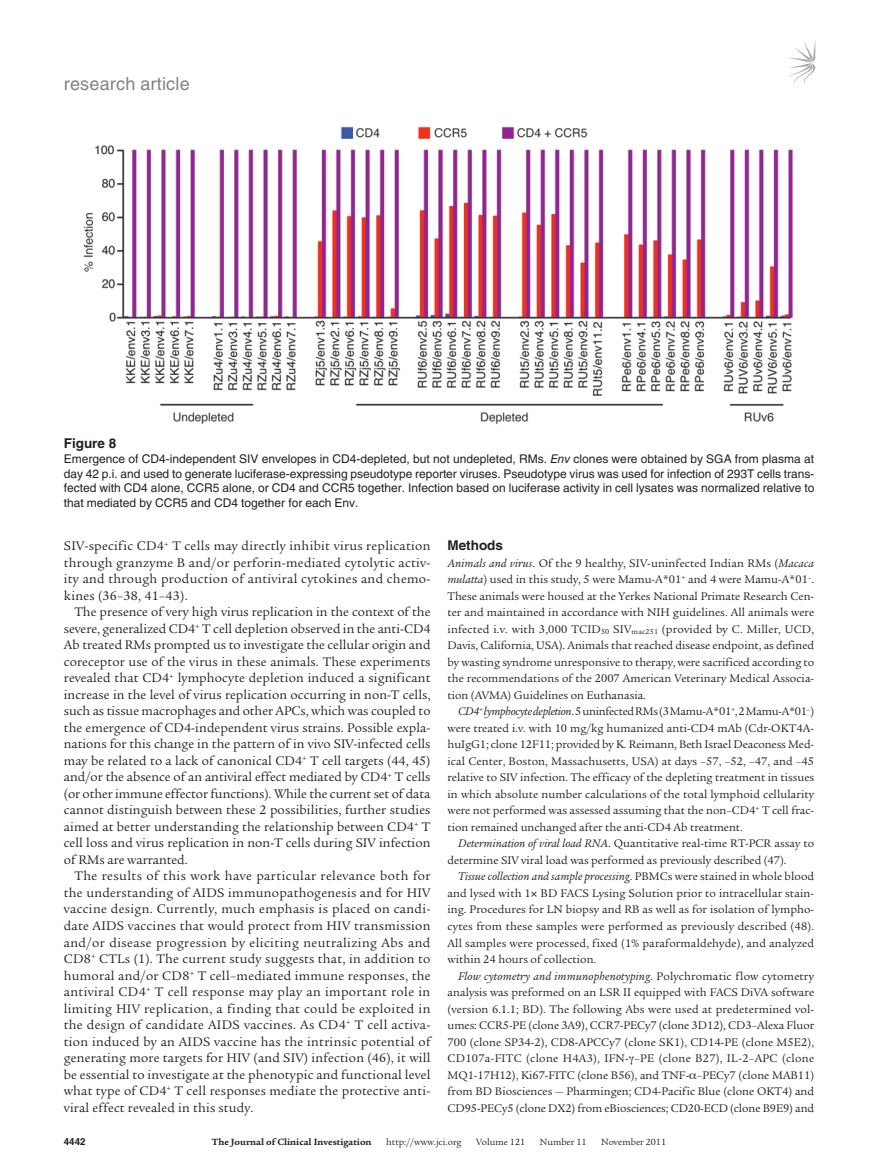
<style>
.page{position:relative;width:878px;height:1175px;background:#fff}
.page>*{position:absolute;margin:0;border:0;box-sizing:border-box;transform-origin:0 0}
.t1{font:18px "Helvetica LT Std";letter-spacing:.01em;color:#808285}
.t2{font:13.5px/16.5px "Legacy Serif Std";letter-spacing:.015em;color:#231f20;text-align:justify}
.t3{font:700 13.5px "Helvetica LT Std";color:#231f20}
.t4{font:12px/16.5px "Legacy Serif Std";color:#231f20;text-align:justify}
.t5{font:12px/14.7px "Helvetica LT Std";color:#231f20;text-align:justify}
.t6{font:9.75px "Legacy Serif Std";color:#231f20}
.t7{font:700 9.75px "Legacy Serif Std";color:#231f20}
.t8{font:700 9.75px "Helvetica LT Std";color:#231f20}
.s1{font-style:italic}
</style>
<div class="page">
<svg style="left:789px;top:42px;width:26px;height:43px"></svg>
<img style="left:83px;top:126px;width:710px;height:299px">
<h1 class="t1" style="left:64px;top:73px;width:127px">research article</h1>
<p class="t3" style="left:64px;top:435px;width:54px">Figure 8</p>
<p class="t5" style="left:64px;top:451px;width:752px">Emergence of CD4-independent SIV envelopes in CD4-depleted, but not undepleted, RMs. <span class="s1">Env</span> clones were obtained by SGA from plasma at day 42 p.i. and used to generate luciferase-expressing pseudotype reporter viruses. Pseudotype virus was used for infection of 293T cells trans&shy;fected with CD4 alone, CCR5 alone, or CD4 and CCR5 together. Infection based on luciferase activity in cell lysates was normalized relative to that mediated by CCR5 and CD4 together for each Env.</p>
<p class="t2" style="left:64px;top:538px;width:368px">SIV-specific CD4<sup>+</sup> T cells may directly inhibit virus replication through granzyme B and/or perforin-mediated cytolytic activ&shy;ity and through production of antiviral cytokines and chemo&shy;kines (36–38, 41–43).</p>
<p class="t2" style="left:64px;top:604px;width:368px;text-indent:11px">The presence of very high virus replication in the context of the severe, generalized CD4<sup>+</sup> T cell depletion observed in the anti-CD4<br>Ab treated RMs prompted us to investigate the cellular origin and coreceptor use of the virus in these animals. These experiments revealed that CD4<sup>+</sup> lymphocyte depletion induced a significant increase in the level of virus replication occurring in non-T cells, such as tissue macrophages and other APCs, which was coupled to the emergence of CD4-independent virus strains. Possible expla&shy;nations for this change in the pattern of in vivo SIV-infected cells may be related to a lack of canonical CD4<sup>+</sup> T cell targets (44, 45) and/or the absence of an antiviral effect mediated by CD4<sup>+</sup> T cells (or other immune effector functions). While the current set of data cannot distinguish between these 2 possibilities, further studies aimed at better understanding the relationship between CD4<sup>+</sup> T cell loss and virus replication in non-T cells during SIV infection of RMs are warranted.</p>
<p class="t2" style="left:64px;top:868px;width:368px;text-indent:11px">The results of this work have particular relevance both for the understanding of AIDS immunopathogenesis and for HIV vaccine design. Currently, much emphasis is placed on candi&shy;date AIDS vaccines that would protect from HIV transmission and/or disease progression by eliciting neutralizing Abs and CD8<sup>+</sup> CTLs (1). The current study suggests that, in addition to humoral and/or CD8<sup>+</sup> T cell–mediated immune responses, the antiviral CD4<sup>+</sup> T cell response may play an important role in limiting HIV replication, a finding that could be exploited in the design of candidate AIDS vaccines. As CD4<sup>+</sup> T cell activa&shy;tion induced by an AIDS vaccine has the intrinsic potential of generating more targets for HIV (and SIV) infection (46), it will be essential to investigate at the phenotypic and functional level what type of CD4<sup>+</sup> T cell responses mediate the protective anti&shy;viral effect revealed in this study.</p>
<p class="t3" style="left:447px;top:537px;width:57px">Methods</p>
<p class="t4" style="left:447px;top:555px;width:368px"><span class="s1">Animals and virus</span>. Of the 9 healthy, SIV-uninfected Indian RMs (<span class="s1">Macaca mulatta</span>) used in this study, 5 were Mamu-A*01<sup>+</sup> and 4 were Mamu-A*01<sup>–</sup>.<br>These animals were housed at the Yerkes National Primate Research Cen&shy;ter and maintained in accordance with NIH guidelines. All animals were infected i.v. with 3,000 TCID<sub>50</sub> SIV<sub>mac251</sub> (provided by C. Miller, UCD, Davis, California, USA). Animals that reached disease endpoint, as defined by wasting syndrome unresponsive to therapy, were sacrificed according to the recommendations of the 2007 American Veterinary Medical Associa&shy;tion (AVMA) Guidelines on Euthanasia.</p>
<p class="t4" style="left:447px;top:703px;width:368px;text-indent:11px"><span class="s1">CD4</span><sup>+</sup> <span class="s1">lymphocyte depletion</span>.5uninfectedRMs(3Mamu-A*01<sup>+</sup>,2Mamu-A*01<sup>–</sup>) were treated i.v. with 10 mg/kg humanized anti-CD4 mAb (Cdr-OKT4A&shy;huIgG1; clone 12F11; provided by K. Reimann, Beth Israel Deaconess Med&shy;ical Center, Boston, Massachusetts, USA) at days –57, –52, –47, and –45 relative to SIV infection. The efficacy of the depleting treatment in tissues in which absolute number calculations of the total lymphoid cellularity were not performed was assessed assuming that the non–CD4<sup>+</sup> T cell frac&shy;tion remained unchanged after the anti-CD4 Ab treatment.</p>
<p class="t4" style="left:447px;top:835px;width:368px;text-indent:11px"><span class="s1">Determination of viral load RNA</span>. Quantitative real-time RT-PCR assay to determine SIV viral load was performed as previously described (47).</p>
<p class="t4" style="left:447px;top:868px;width:368px;text-indent:11px"><span class="s1">Tissue collection and sample processing</span>. PBMCs were stained in whole blood and lysed with 1 BD FACS Lysing Solution prior to intracellular stain&shy;ing. Procedures for LN biopsy and RB as well as for isolation of lympho&shy;cytes from these samples were performed as previously described (48).<br>All samples were processed, fixed (1% paraformaldehyde), and analyzed within 24 hours of collection.</p>
<p class="t4" style="left:447px;top:967px;width:368px;text-indent:11px"><span class="s1">Flow cytometry and immunophenotyping</span>. Polychromatic flow cytometry analysis was preformed on an LSR II equipped with FACS DiVA software (version 6.1.1; BD). The following Abs were used at predetermined vol&shy;umes: CCR5-PE (clone 3A9), CCR7-PECy7 (clone 3D12), CD3–Alexa Fluor 700 (clone SP34-2), CD8-APCCy7 (clone SK1), CD14-PE (clone M5E2), CD107a-FITC (clone H4A3), IFN- –PE (clone B27), IL-2–APC (clone MQ1-17H12), Ki67-FITC (clone B56), and TNF- –PECy7 (clone MAB11) from BD Biosciences — Pharmingen; CD4-Pacific Blue (clone OKT4) and CD95-PECy5 (clone DX2) from eBiosciences; CD20-ECD (clone B9E9) and</p>
<p class="t8" style="left:64px;top:1135px;width:23px">4442</p>
<p class="t7" style="left:212px;top:1135px;width:161px">The Journal of Clinical Investigation</p>
<p class="t6" style="left:386px;top:1136px;width:77px">http://www.jci.org</p>
<p class="t6" style="left:476px;top:1136px;width:50px">Volume 121</p>
<p class="t6" style="left:540px;top:1136px;width:48px">Number 11</p>
<p class="t6" style="left:601px;top:1136px;width:66px">November 2011</p>
</div>
